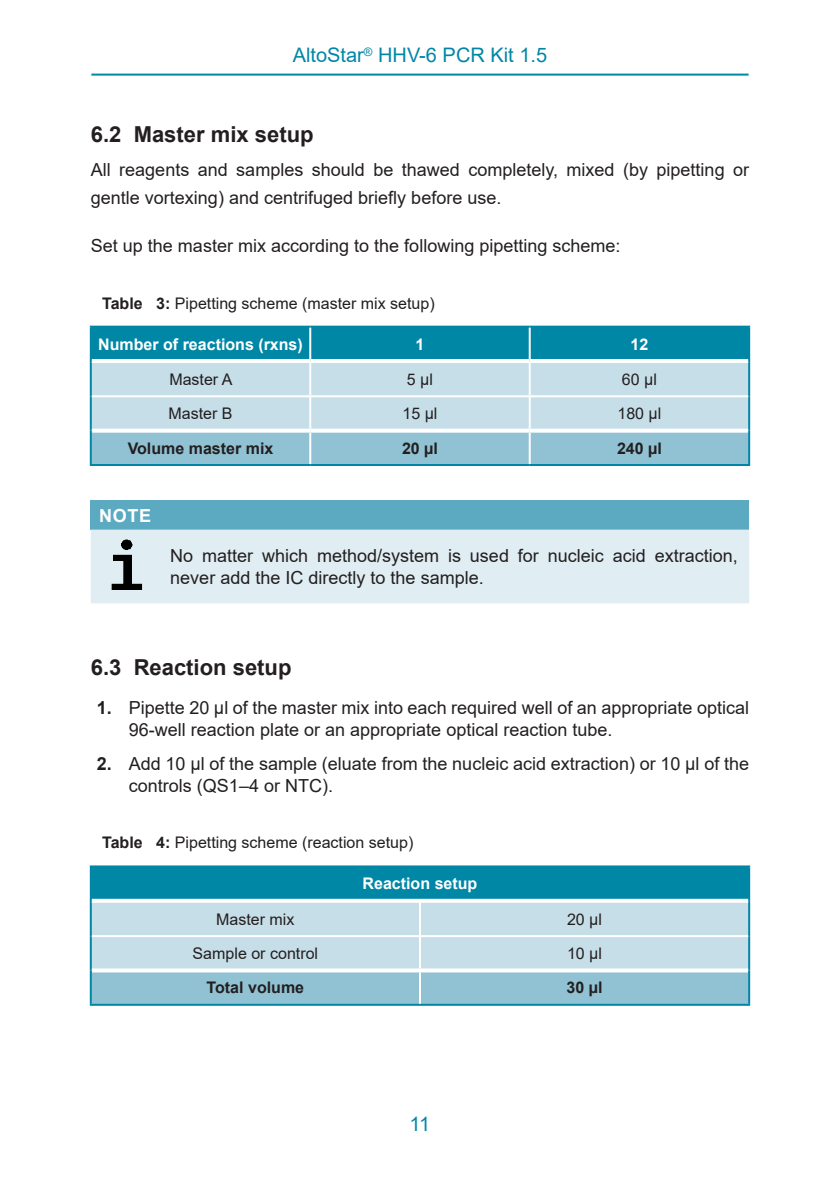
<style>
.page{position:relative;width:840px;height:1191px;background:#fff}
.page>*{position:absolute;margin:0;border:0;box-sizing:border-box;transform-origin:0 0}
.Level_2{font:700 22px "Arial";color:#231f20}
.Seitenkopf{font:20px "Arial";color:#0087a6}
.Mengentext{font:18px/22px "Arial";color:#231f20}
.Note_para{font:18px/22px "Arial";color:#231f20}
.Note_Titel{font:700 18px "Arial";color:#fff}
.Titel{font:16px "Arial";color:#231f20}
.Mengentext_zentriert{font:16px "Arial";color:#231f20}
.Kopfzeile{font:700 16px "Arial";color:#fff}
.Fußzeile{font:700 16px "Arial";color:#231f20}
.s1{font-weight:700}
</style>
<div class="page">
<hr style="left:91px;top:74px;width:657px;height:2px;background:#0087a6">
<svg style="left:92px;top:328px;width:655px;height:136px;background:#88c1d3"></svg>
<hr style="left:90px;top:361px;width:2px;height:35px;background:#0087a6">
<hr style="left:747px;top:361px;width:2px;height:35px;background:#0087a6">
<hr style="left:90px;top:396px;width:2px;height:35px;background:#0087a6">
<hr style="left:747px;top:396px;width:2px;height:35px;background:#0087a6">
<hr style="left:309px;top:363px;width:2px;height:32px;background:#fff">
<hr style="left:528px;top:363px;width:2px;height:32px;background:#fff">
<hr style="left:92px;top:395px;width:218px;height:2px;background:#fff">
<hr style="left:310px;top:395px;width:219px;height:2px;background:#fff">
<hr style="left:309px;top:397px;width:2px;height:32px;background:#fff">
<hr style="left:529px;top:395px;width:218px;height:2px;background:#fff">
<hr style="left:528px;top:397px;width:2px;height:32px;background:#fff">
<hr style="left:90px;top:326px;width:220px;height:2px;background:#0087a6">
<hr style="left:90px;top:328px;width:2px;height:33px;background:#0087a6">
<hr style="left:92px;top:359px;width:218px;height:4px;background:#fff">
<hr style="left:310px;top:326px;width:219px;height:2px;background:#0087a6">
<hr style="left:309px;top:328px;width:2px;height:31px;background:#fff">
<hr style="left:310px;top:359px;width:219px;height:4px;background:#fff">
<hr style="left:529px;top:326px;width:220px;height:2px;background:#0087a6">
<hr style="left:747px;top:328px;width:2px;height:33px;background:#0087a6">
<hr style="left:528px;top:328px;width:2px;height:31px;background:#fff">
<hr style="left:529px;top:359px;width:218px;height:4px;background:#fff">
<svg style="left:92px;top:429px;width:218px;height:4px"></svg>
<hr style="left:90px;top:431px;width:2px;height:33px;background:#0087a6">
<hr style="left:90px;top:464px;width:220px;height:2px;background:#0087a6">
<svg style="left:310px;top:429px;width:219px;height:4px"></svg>
<hr style="left:309px;top:433px;width:2px;height:31px;background:#fff">
<hr style="left:310px;top:464px;width:219px;height:2px;background:#0087a6">
<svg style="left:529px;top:429px;width:218px;height:4px"></svg>
<hr style="left:528px;top:433px;width:2px;height:31px;background:#fff">
<hr style="left:747px;top:431px;width:2px;height:33px;background:#0087a6">
<hr style="left:529px;top:464px;width:220px;height:2px;background:#0087a6">
<div style="left:91px;top:500px;width:657px;height:29px;background:#5caac2"></div>
<div style="left:91px;top:529px;width:657px;height:74px;background:#e0edf3"></div>
<img style="left:94px;top:535px;width:62px;height:62px">
<div style="left:91px;top:866px;width:657px;height:34px;background:#0087a6"></div>
<svg style="left:92px;top:902px;width:655px;height:101px;background:#b5d5e1"></svg>
<hr style="left:90px;top:900px;width:2px;height:36px;background:#0087a6">
<hr style="left:747px;top:900px;width:2px;height:36px;background:#0087a6">
<hr style="left:90px;top:936px;width:2px;height:34px;background:#0087a6">
<hr style="left:747px;top:936px;width:2px;height:34px;background:#0087a6">
<hr style="left:419px;top:902px;width:2px;height:33px;background:#fff">
<hr style="left:92px;top:935px;width:328px;height:2px;background:#fff">
<hr style="left:420px;top:935px;width:327px;height:2px;background:#fff">
<hr style="left:419px;top:937px;width:2px;height:31px;background:#fff">
<hr style="left:90px;top:865px;width:330px;height:2px;background:#0087a6">
<hr style="left:90px;top:867px;width:2px;height:33px;background:#0087a6">
<hr style="left:420px;top:865px;width:329px;height:2px;background:#0087a6">
<hr style="left:747px;top:867px;width:2px;height:33px;background:#0087a6">
<svg style="left:92px;top:898px;width:328px;height:2px"></svg>
<svg style="left:420px;top:898px;width:327px;height:2px"></svg>
<svg style="left:92px;top:968px;width:328px;height:4px"></svg>
<hr style="left:90px;top:970px;width:2px;height:33px;background:#0087a6">
<hr style="left:90px;top:1003px;width:330px;height:2px;background:#0087a6">
<svg style="left:420px;top:968px;width:327px;height:4px"></svg>
<hr style="left:419px;top:972px;width:2px;height:31px;background:#fff">
<hr style="left:747px;top:970px;width:2px;height:33px;background:#0087a6">
<hr style="left:420px;top:1003px;width:329px;height:2px;background:#0087a6">
<p class="Seitenkopf" style="left:292px;top:41px;width:256px">AltoStar<sup>®</sup> HHV-6 PCR Kit 1.5</p>
<p class="Level_2" style="left:91px;top:119px;width:224px">6.2 Master mix setup</p>
<p class="Mengentext" style="left:91px;top:155px;width:659px;line-height:28px">All reagents and samples should be thawed completely, mixed (by pipetting or gentle vortexing) and centrifuged briefly before use.</p>
<p class="Mengentext" style="left:91px;top:234px;width:531px">Set up the master mix according to the following pipetting scheme:</p>
<p class="Titel" style="left:102px;top:292px;width:334px"><span class="s1">Table 3:</span> Pipetting scheme (master mix setup)</p>
<p class="Kopfzeile" style="left:98px;top:333px;width:206px">Number of reactions (rxns)</p>
<p class="Kopfzeile" style="left:415px;top:333px;width:10px">1</p>
<p class="Kopfzeile" style="left:630px;top:333px;width:19px">12</p>
<p class="Mengentext_zentriert" style="left:169px;top:368px;width:65px">Master A</p>
<p class="Mengentext_zentriert" style="left:406px;top:368px;width:28px">5 µl</p>
<p class="Mengentext_zentriert" style="left:621px;top:368px;width:37px">60 µl</p>
<p class="Mengentext_zentriert" style="left:168px;top:403px;width:66px">Master B</p>
<p class="Mengentext_zentriert" style="left:402px;top:403px;width:37px">15 µl</p>
<p class="Mengentext_zentriert" style="left:617px;top:403px;width:45px">180 µl</p>
<p class="Fußzeile" style="left:128px;top:437px;width:147px">Volume master mix</p>
<p class="Fußzeile" style="left:402px;top:437px;width:37px">20 µl</p>
<p class="Fußzeile" style="left:616px;top:437px;width:46px">240 µl</p>
<p class="Note_Titel" style="left:99px;top:502px;width:53px">NOTE</p>
<p class="Note_para" style="left:170px;top:544px;width:568px">No matter which method/system is used for nucleic acid extraction, never add the IC directly to the sample.</p>
<p class="Level_2" style="left:91px;top:652px;width:202px">6.3 Reaction setup</p>
<p class="Mengentext" style="left:129px;top:697px;width:621px;text-indent:-32px"><span class="s1">1.</span> Pipette 20 µl of the master mix into each required well of an appropriate optical<br>96-well reaction plate or an appropriate optical reaction tube.</p>
<p class="Mengentext" style="left:129px;top:752px;width:621px;text-indent:-32px"><span class="s1">2.</span> Add 10 µl of the sample (eluate from the nucleic acid extraction) or 10 µl of the controls (QS1–4 or NTC).</p>
<p class="Titel" style="left:102px;top:831px;width:312px"><span class="s1">Table 4:</span> Pipetting scheme (reaction setup)</p>
<p class="Kopfzeile" style="left:362px;top:872px;width:116px">Reaction setup</p>
<p class="Mengentext_zentriert" style="left:216px;top:908px;width:80px">Master mix</p>
<p class="Mengentext_zentriert" style="left:566px;top:908px;width:37px">20 µl</p>
<p class="Mengentext_zentriert" style="left:192px;top:942px;width:127px">Sample or control</p>
<p class="Mengentext_zentriert" style="left:566px;top:942px;width:37px">10 µl</p>
<p class="Fußzeile" style="left:206px;top:976px;width:99px">Total volume</p>
<p class="Fußzeile" style="left:566px;top:976px;width:37px">30 µl</p>
<p class="Seitenkopf" style="left:409px;top:1110px;width:22px">11</p>
</div>
